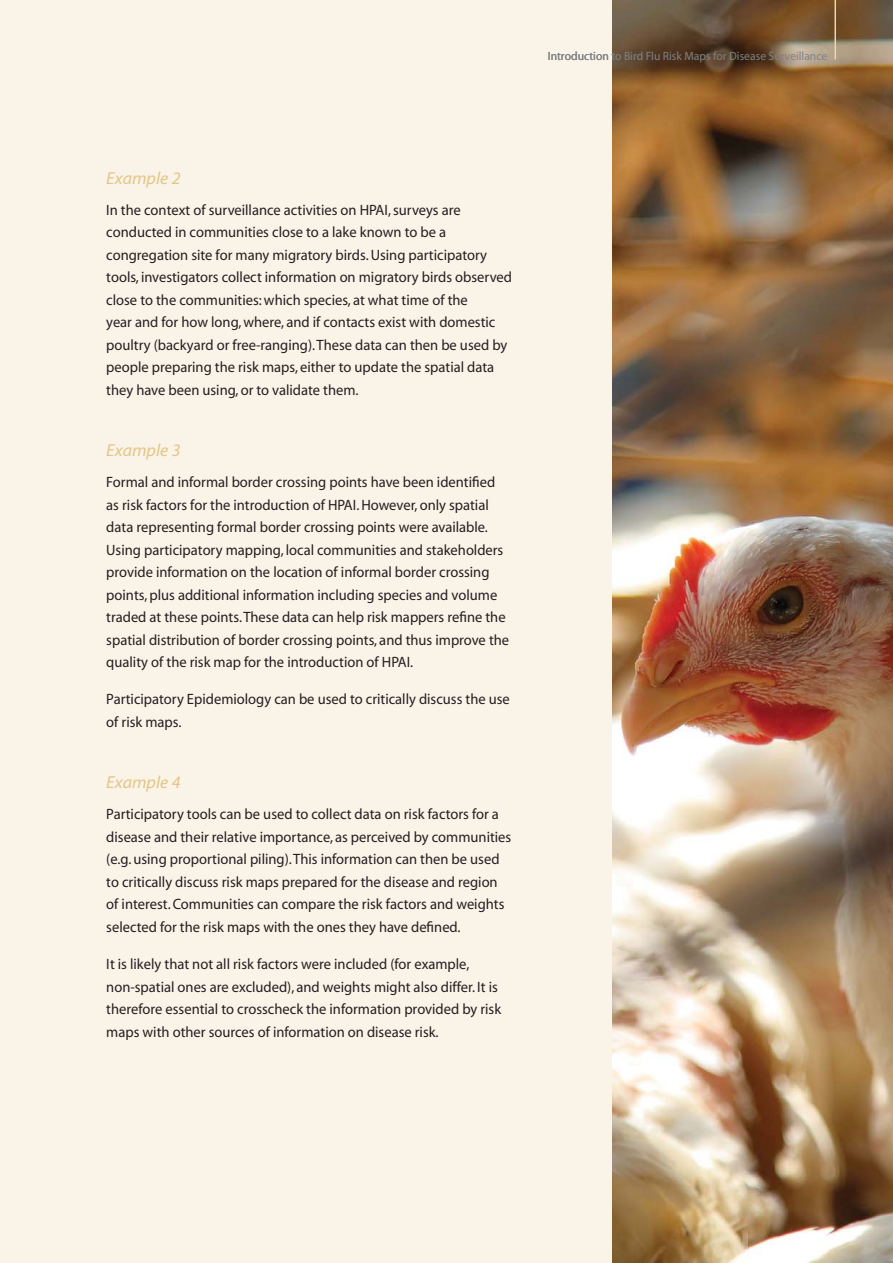
<style>
.page{position:relative;width:893px;height:1263px;background:#faf3e8}
.page>*{position:absolute;margin:0;border:0;box-sizing:border-box;transform-origin:0 0}
.t1{font:italic 17.4px "Myriad";color:#e3c686}
.t2{font:15px/22.5px "Myriad";color:#231f20}
.t3{font:12px "Myriad";color:#808285}
</style>
<div class="page">
<img style="left:612px;top:0;width:281px;height:1263px">
<hr style="left:834px;top:0;width:2px;height:60px;background:#edd7aa">
<p class="t3" style="left:548px;top:52px;width:281px">Introduction to Bird Flu Risk Maps for Disease Surveillance</p>
<p class="t1" style="left:106px;top:171px;width:76px">Example 2</p>
<p class="t2" style="left:106px;top:199px;width:407px">In the context of surveillance activities on HPAI, surveys are conducted in communities close to a lake known to be a congregation site for many migratory birds. Using participatory tools, investigators collect information on migratory birds observed close to the communities: which species, at what time of the<br>year and for how long, where, and if contacts exist with domestic poultry (backyard or free-ranging). These data can then be used by people preparing the risk maps, either to update the spatial data they have been using, or to validate them.</p>
<p class="t1" style="left:106px;top:444px;width:76px">Example 3</p>
<p class="t2" style="left:106px;top:472px;width:404px">Formal and informal border crossing points have been identified as risk factors for the introduction of HPAI. However, only spatial data representing formal border crossing points were available.<br>Using participatory mapping, local communities and stakeholders provide information on the location of informal border crossing points, plus additional information including species and volume traded at these points. These data can help risk mappers refine the spatial distribution of border crossing points, and thus improve the quality of the risk map for the introduction of HPAI.</p>
<p class="t2" style="left:106px;top:689px;width:405px">Participatory Epidemiology can be used to critically discuss the use of risk maps.</p>
<p class="t1" style="left:106px;top:776px;width:76px">Example 4</p>
<p class="t2" style="left:106px;top:804px;width:406px">Participatory tools can be used to collect data on risk factors for a disease and their relative importance, as perceived by communities (e.g. using proportional piling). This information can then be used to critically discuss risk maps prepared for the disease and region of interest. Communities can compare the risk factors and weights selected for the risk maps with the ones they have defined.</p>
<p class="t2" style="left:106px;top:954px;width:396px">It is likely that not all risk factors were included (for example, non-spatial ones are excluded), and weights might also differ. It is therefore essential to crosscheck the information provided by risk maps with other sources of information on disease risk.</p>
</div>
